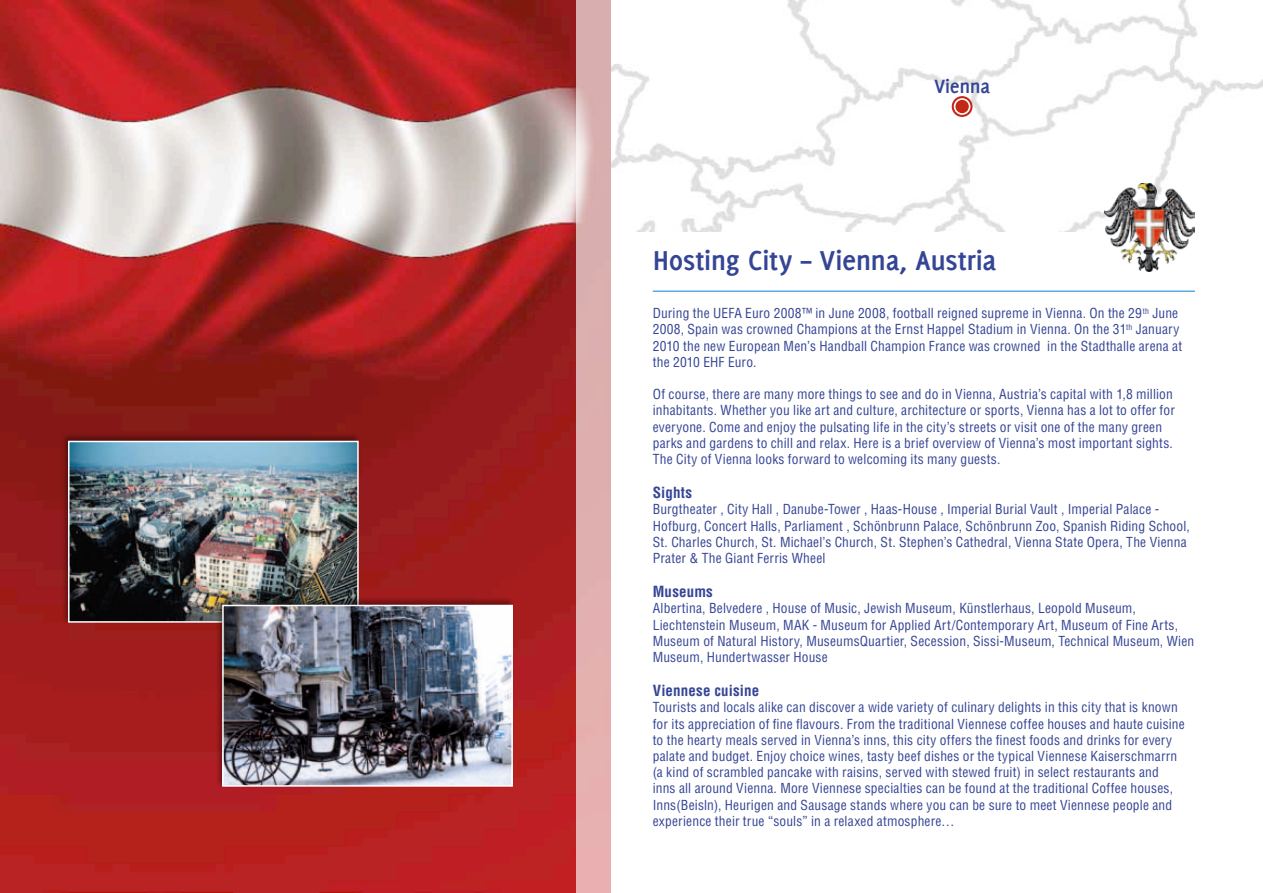
<style>
.page{position:relative;width:1263px;height:893px;background:#fff}
.page>*{position:absolute;margin:0;border:0;box-sizing:border-box;transform-origin:0 0}
.t1{font:700 30px "Delicious";letter-spacing:-.015em;color:#354595}
.t2{font:700 21px "Delicious";letter-spacing:-.02em;color:#354595}
.t3{font:700 condensed 15px "Helvetica";letter-spacing:.01em;color:#354595}
.t4{font:condensed 13.5px/16.2px "Helvetica";letter-spacing:.015em;color:#354595}
</style>
<div class="page">
<img style="left:610px;top:0;width:653px;height:232px">
<img style="left:0;top:0;width:576px;height:893px">
<hr style="left:653px;top:290px;width:542px;height:2px;background:#59abe3">
<div style="left:576px;top:0;width:34px;height:893px;background:#deaeaf"></div>
<svg style="left:952px;top:96px;width:20px;height:21px"></svg>
<svg style="left:954px;top:98px;width:16px;height:17px"></svg>
<div style="left:955px;top:100px;width:14px;height:13px;background:#c42817;border-radius:50%"></div>
<div style="left:61px;top:433px;width:300px;height:191px;background:#000;opacity:.35"></div>
<img style="left:71px;top:444px;width:285px;height:176px">
<div style="left:68px;top:441px;width:291px;height:182px;border:2px solid #fff"></div>
<div style="left:215px;top:597px;width:300px;height:191px;background:#000;opacity:.35"></div>
<img style="left:225px;top:608px;width:285px;height:176px">
<div style="left:222px;top:605px;width:291px;height:182px;border:2px solid #fff"></div>
<img style="left:1105px;top:183px;width:90px;height:89px">
<h2 class="t2" style="left:934px;top:74px;width:57px">Vienna</h2>
<h1 class="t1" style="left:653px;top:243px;width:345px">Hosting City – Vienna, Austria</h1>
<p class="t4" style="left:653px;top:305px;width:531px">During the UEFA Euro 2008™ in June 2008, football reigned supreme in Vienna. On the 29<sup>th</sup> June 2008, Spain was crowned Champions at the Ernst Happel Stadium in Vienna. On the 31<sup>th</sup> January 2010 the new European Men’s Handball Champion France was crowned in the Stadthalle arena at the 2010 EHF Euro.</p>
<p class="t4" style="left:653px;top:386px;width:524px">Of course, there are many more things to see and do in Vienna, Austria’s capital with 1,8 million inhabitants. Whether you like art and culture, architecture or sports, Vienna has a lot to offer for everyone. Come and enjoy the pulsating life in the city’s streets or visit one of the many green parks and gardens to chill and relax. Here is a brief overview of Vienna’s most important sights.<br>The City of Vienna looks forward to welcoming its many guests.</p>
<p class="t3" style="left:653px;top:484px;width:41px">Sights</p>
<p class="t4" style="left:653px;top:501px;width:539px">Burgtheater , City Hall , Danube-Tower , Haas-House , Imperial Burial Vault , Imperial Palace - Hofburg, Concert Halls, Parliament , Schönbrunn Palace, Schönbrunn Zoo, Spanish Riding School, St. Charles Church, St. Michael’s Church, St. Stephen’s Cathedral, Vienna State Opera, The Vienna Prater &amp; The Giant Ferris Wheel</p>
<p class="t3" style="left:653px;top:583px;width:62px">Museums</p>
<p class="t4" style="left:653px;top:600px;width:543px">Albertina, Belvedere , House of Music, Jewish Museum, Künstlerhaus, Leopold Museum, Liechtenstein Museum, MAK - Museum for Applied Art/Contemporary Art, Museum of Fine Arts, Museum of Natural History, MuseumsQuartier, Secession, Sissi-Museum, Technical Museum, Wien Museum, Hundertwasser House</p>
<p class="t3" style="left:653px;top:682px;width:108px">Viennese cuisine</p>
<p class="t4" style="left:653px;top:699px;width:534px">Tourists and locals alike can discover a wide variety of culinary delights in this city that is known for its appreciation of fine flavours. From the traditional Viennese coffee houses and haute cuisine to the hearty meals served in Vienna’s inns, this city offers the finest foods and drinks for every palate and budget. Enjoy choice wines, tasty beef dishes or the typical Viennese Kaiserschmarrn (a kind of scrambled pancake with raisins, served with stewed fruit) in select restaurants and inns all around Vienna. More Viennese specialties can be found at the traditional Coffee houses, Inns(Beisln), Heurigen and Sausage stands where you can be sure to meet Viennese people and experience their true “souls” in a relaxed atmosphere…</p>
</div>
